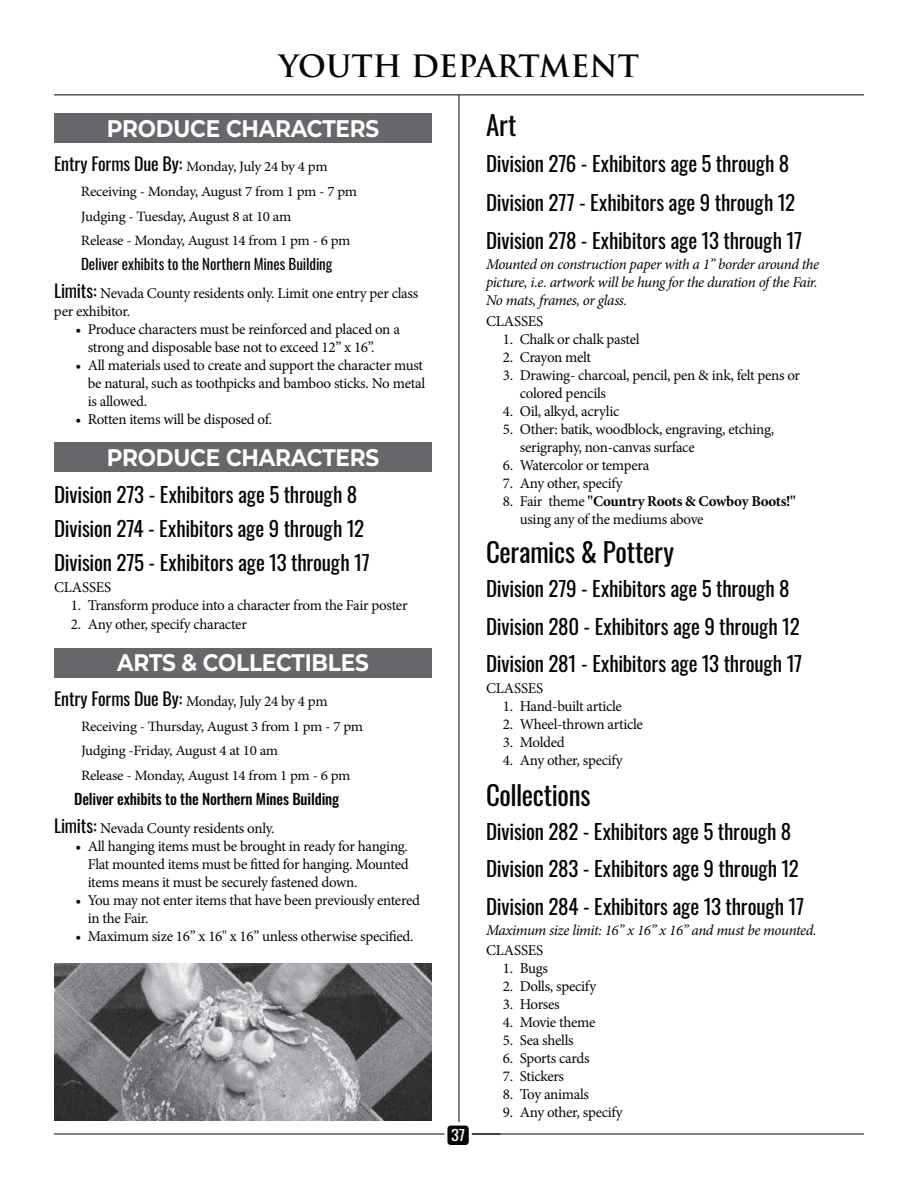
<style>
.page{position:relative;width:918px;height:1188px;background:#fff}
.page>*{position:absolute;margin:0;border:0;box-sizing:border-box;transform-origin:0 0}
.t1{font:700 30px "Trajan Pro";color:#080506}
.t2{font:27px "Oswald";letter-spacing:-.01em;color:#080506}
.t3{font:700 24px "Montserrat";letter-spacing:-.01em;color:#fff;scale:.9 1}
.t4{font:21px/37.5px "Oswald";letter-spacing:-.01em;color:#080506}
.t5{font:15px/18px "Minion Pro";letter-spacing:-.02em;color:#080506}
.t6{font:italic 15px/18px "Minion Pro";letter-spacing:-.03em;color:#080506;text-align:justify}
.t7{font:15px "Oswald";letter-spacing:-.005em;color:#080506}
.t8{font:500 15px "Oswald";letter-spacing:-.01em;color:#080506}
.t9{font:14.85px "Oswald";color:#fff;scale:1.11 1}
.t10{font:14.25px/24.8px "Minion Pro";letter-spacing:-.02em;color:#080506;scale:1.05 1}
.s1{font-family:"Oswald";font-size:18px}
.s2{font-weight:700}
</style>
<div class="page">
<hr style="left:54px;top:1134px;width:447px;height:1px;background:#080506">
<hr style="left:459px;top:95px;width:1px;height:1027px;background:#080506">
<hr style="left:54px;top:94px;width:810px;height:1px;background:#080506">
<hr style="left:470px;top:1134px;width:394px;height:1px;background:#080506">
<div style="left:446px;top:1124px;width:24px;height:23px;background:#080506;border-radius:5px"></div>
<div style="left:444px;top:1123px;width:28px;height:25px;border:3px solid #fff;border-radius:5px"></div>
<div style="left:54px;top:113px;width:378px;height:30px;background:#66676a"></div>
<div style="left:54px;top:443px;width:378px;height:29px;background:#66676a"></div>
<div style="left:54px;top:648px;width:378px;height:29px;background:#66676a"></div>
<img style="left:54px;top:963px;width:378px;height:158px">
<h1 class="t1" style="left:279px;top:49px;width:362px">YOUTH DEPARTMENT</h1>
<h3 class="t3" style="left:107px;top:118px;width:304px">PRODUCE CHARACTERS</h3>
<p class="t10" style="left:81px;top:155px;width:264px;text-indent:-27px"><span class="s1">Entry Forms Due By:</span> Monday, July 24 by 4 pm Receiving - Monday, August 7 from 1 pm - 7 pm Judging - Tuesday, August 8 at 10 am<br>Release - Monday, August 14 from 1 pm - 6 pm</p>
<p class="t7" style="left:81px;top:258px;width:253px">Deliver exhibits to the Northern Mines Building</p>
<p class="t5" style="left:54px;top:285px;width:366px"><span class="s1">Limits:</span> Nevada County residents only. Limit one entry per class per exhibitor.</p>
<p class="t5" style="left:88px;top:321px;width:314px;text-indent:-12px">• Produce characters must be reinforced and placed on a strong and disposable base not to exceed 12” x 16”.</p>
<p class="t5" style="left:88px;top:357px;width:339px;text-indent:-12px">• All materials used to create and support the character must be natural, such as toothpicks and bamboo sticks. No metal is allowed.</p>
<p class="t5" style="left:75px;top:411px;width:198px">• Rotten items will be disposed of.</p>
<h3 class="t3" style="left:107px;top:447px;width:304px">PRODUCE CHARACTERS</h3>
<h3 class="t4" style="left:54px;top:479px;width:317px;line-height:34px">Division 273 - Exhibitors age 5 through 8<br>Division 274 - Exhibitors age 9 through 12<br>Division 275 - Exhibitors age 13 through 17</h3>
<p class="t5" style="left:54px;top:579px;width:59px">CLASSES</p>
<p class="t5" style="left:71px;top:597px;width:338px">1. Transform produce into a character from the Fair poster</p>
<p class="t5" style="left:71px;top:617px;width:177px">2. Any other, specify character</p>
<h3 class="t3" style="left:117px;top:653px;width:281px">ARTS &amp; COLLECTIBLES</h3>
<p class="t5" style="left:54px;top:693px;width:275px"><span class="s1">Entry Forms Due By:</span> Monday, July 24 by 4 pm</p>
<p class="t10" style="left:81px;top:715px;width:270px">Receiving - Thursday, August 3 from 1 pm - 7 pm<br>Judging -Friday, August 4 at 10 am<br>Release - Monday, August 14 from 1 pm - 6 pm</p>
<p class="t8" style="left:74px;top:792px;width:267px">Deliver exhibits to the Northern Mines Building</p>
<p class="t5" style="left:54px;top:820px;width:222px"><span class="s1">Limits:</span> Nevada County residents only.</p>
<p class="t5" style="left:88px;top:838px;width:323px;text-align:justify;text-indent:-12px">• All hanging items must be brought in ready for hanging.<br>Flat mounted items must be fitted for hanging. Mounted items means it must be securely fastened down.</p>
<p class="t5" style="left:88px;top:892px;width:334px;text-indent:-12px">• You may not enter items that have been previously entered in the Fair.</p>
<p class="t5" style="left:75px;top:928px;width:340px">• Maximum size 16” x 16" x 16” unless otherwise specified.</p>
<p class="t9" style="left:451px;top:1129px;width:14px">37</p>
<h2 class="t2" style="left:486px;top:114px;width:32px">Art</h2>
<h3 class="t4" style="left:486px;top:145px;width:311px;line-height:39.6px">Division 276 - Exhibitors age 5 through 8<br>Division 277 - Exhibitors age 9 through 12</h3>
<h3 class="t4" style="left:486px;top:223px;width:318px">Division 278 - Exhibitors age 13 through 17</h3>
<p class="t6" style="left:486px;top:257px;width:335px">Mounted on construction paper with a 1” border around the picture, i.e. artwork will be hung for the duration of the Fair.<br>No mats, frames, or glass.</p>
<p class="t5" style="left:486px;top:313px;width:59px">CLASSES</p>
<p class="t5" style="left:503px;top:331px;width:138px">1. Chalk or chalk pastel</p>
<p class="t5" style="left:503px;top:349px;width:90px">2. Crayon melt</p>
<p class="t5" style="left:520px;top:367px;width:282px;text-indent:-17px">3. Drawing- charcoal, pencil, pen &amp; ink, felt pens or colored pencils</p>
<p class="t5" style="left:503px;top:403px;width:118px">4. Oil, alkyd, acrylic</p>
<p class="t5" style="left:520px;top:421px;width:256px;text-indent:-17px">5. Other: batik, woodblock, engraving, etching, serigraphy, non-canvas surface</p>
<p class="t5" style="left:503px;top:457px;width:148px">6. Watercolor or tempera</p>
<p class="t5" style="left:503px;top:475px;width:121px">7. Any other, specify</p>
<p class="t5" style="left:520px;top:493px;width:278px;text-indent:-17px">8. Fair theme <span class="s2">"Country Roots &amp; Cowboy Boots!" </span>using any of the mediums above</p>
<h2 class="t2" style="left:486px;top:541px;width:190px">Ceramics &amp; Pottery</h2>
<h3 class="t4" style="left:486px;top:572px;width:318px">Division 279 - Exhibitors age 5 through 8<br>Division 280 - Exhibitors age 9 through 12<br>Division 281 - Exhibitors age 13 through 17</h3>
<p class="t5" style="left:486px;top:680px;width:59px">CLASSES</p>
<p class="t5" style="left:503px;top:698px;width:121px">1. Hand-built article</p>
<p class="t5" style="left:503px;top:716px;width:141px">2. Wheel-thrown article</p>
<p class="t5" style="left:503px;top:734px;width:63px">3. Molded</p>
<p class="t5" style="left:503px;top:752px;width:121px">4. Any other, specify</p>
<h2 class="t2" style="left:486px;top:783px;width:106px">Collections</h2>
<h3 class="t4" style="left:486px;top:814px;width:320px">Division 282 - Exhibitors age 5 through 8<br>Division 283 - Exhibitors age 9 through 12<br>Division 284 - Exhibitors age 13 through 17</h3>
<p class="t6" style="left:486px;top:922px;width:332px">Maximum size limit: 16” x 16” x 16” and must be mounted.</p>
<p class="t5" style="left:486px;top:943px;width:59px">CLASSES</p>
<p class="t5" style="left:503px;top:961px;width:47px">1. Bugs</p>
<p class="t5" style="left:503px;top:979px;width:95px">2. Dolls, specify</p>
<p class="t5" style="left:503px;top:997px;width:58px">3. Horses</p>
<p class="t5" style="left:503px;top:1015px;width:94px">4. Movie theme</p>
<p class="t5" style="left:503px;top:1033px;width:72px">5. Sea shells</p>
<p class="t5" style="left:503px;top:1051px;width:88px">6. Sports cards</p>
<p class="t5" style="left:503px;top:1069px;width:63px">7. Stickers</p>
<p class="t5" style="left:503px;top:1087px;width:88px">8. Toy animals</p>
<p class="t5" style="left:503px;top:1105px;width:121px">9. Any other, specify</p>
</div>
